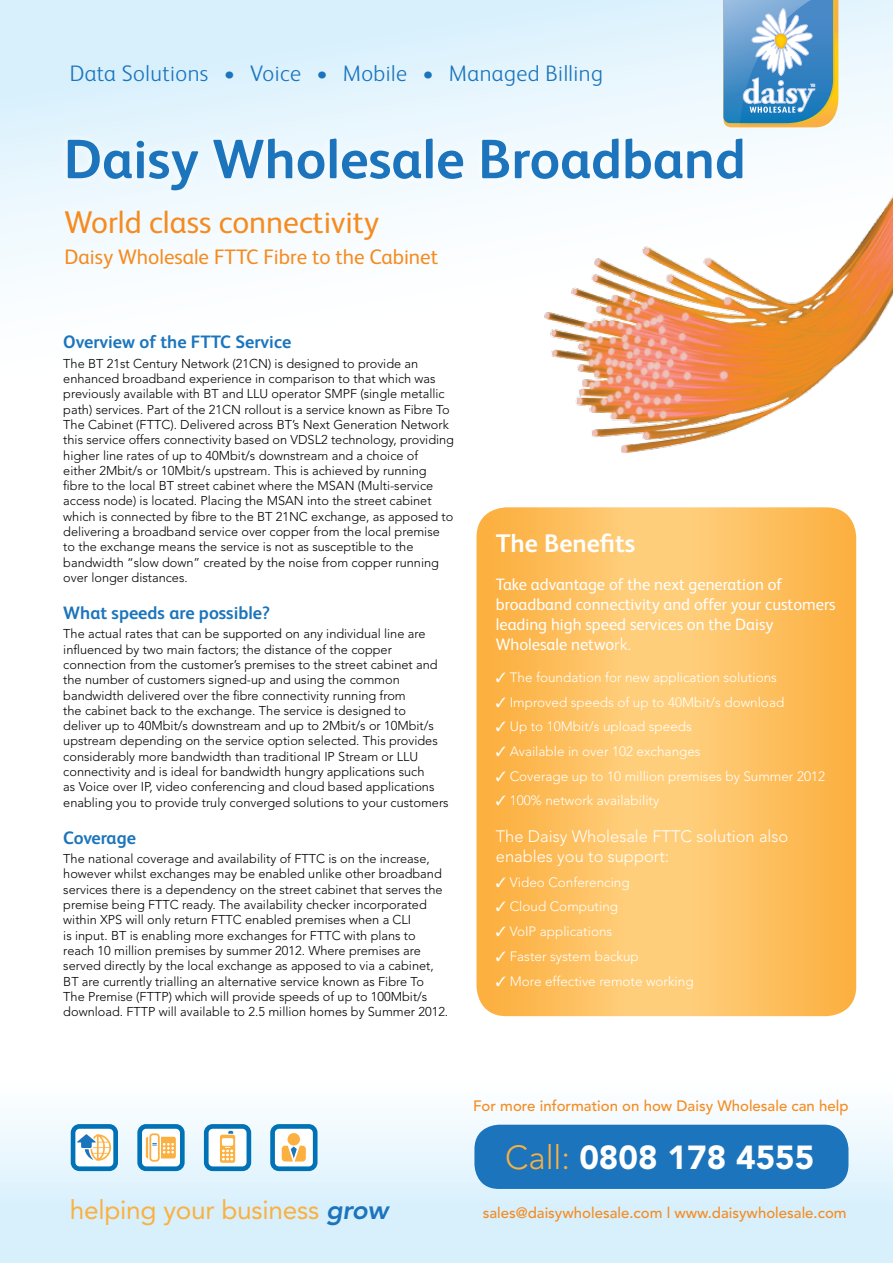
<style>
.page{position:relative;width:893px;height:1263px;background:#fff}
.page>*{position:absolute;margin:0;border:0;box-sizing:border-box;transform-origin:0 0}
.t1{font:700 55.5px "FS Albert Alt";color:#1c75bc}
.t2{font:900 33.15px "Avenir LT Std";color:#fff}
.t3{font:31.5px "FS Albert Alt";color:#f68b1f}
.t4{font:26.25px "Avenir";letter-spacing:-.01em;color:#fbb040}
.t5{font:700 25.5px "FS Albert Alt";color:#fff}
.t6{font:300 22.5px "FS Albert Alt";letter-spacing:.02em;color:#1c75bc}
.t7{font:21px "FS Albert Alt";color:#f68b1f}
.t8{font:700 18px "FS Albert Alt";color:#1c75bc}
.t9{font:16.5px/19.8px "FS Albert Alt";color:#fff}
.t10{font:300 16.5px/19.8px "Avenir LT Std";color:#fff}
.t11{font:500 15px "Avenir LT Std";color:#f68b1f}
.t12{font:300 13.5px "Avenir LT Std";color:#fff}
.t13{font:300 12.75px/15.3px "Avenir LT Std";color:#000}
.s1{font-family:"Avenir LT Std";font-weight:300}
.s2{font-weight:800;font-style:italic;color:#1c75bc}
.s3{font-weight:300;color:#fbb040}
</style>
<div class="page">
<div style="left:0;top:0;width:893px;height:502px;background:linear-gradient(to bottom,#dff3fd,#fff)"></div>
<div style="left:0;top:894px;width:893px;height:369px;background:linear-gradient(to bottom,#fff,#daf1fc)"></div>
<div style="left:58px;top:129px;width:694px;height:69px;background:#f2fafe"></div>
<div style="left:474px;top:1125px;width:374px;height:64px;background:#1c75bc;border-radius:24px"></div>
<div style="left:73px;top:1126px;width:43px;height:43px;background:#fff;border-radius:6px"></div>
<div style="left:71px;top:1124px;width:47px;height:47px;border:5px solid #0072b5;border-radius:6px"></div>
<div style="left:140px;top:1126px;width:42px;height:43px;background:#fff;border-radius:6px"></div>
<div style="left:137px;top:1124px;width:48px;height:47px;border:5px solid #0072b5;border-radius:6px"></div>
<div style="left:273px;top:1126px;width:42px;height:43px;background:#fff;border-radius:6px"></div>
<div style="left:270px;top:1124px;width:47px;height:47px;border:5px solid #0072b5;border-radius:6px"></div>
<div style="left:206px;top:1126px;width:43px;height:43px;background:#fff;border-radius:6px"></div>
<div style="left:204px;top:1124px;width:47px;height:47px;border:5px solid #0072b5;border-radius:6px"></div>
<svg style="left:77px;top:1134px;width:34px;height:27px"></svg>
<svg style="left:146px;top:1133px;width:30px;height:29px"></svg>
<svg style="left:220px;top:1131px;width:15px;height:32px"></svg>
<div style="left:288px;top:1133px;width:12px;height:12px;background:#fbb040;border-radius:50%"></div>
<svg style="left:282px;top:1146px;width:24px;height:15px"></svg>
<svg style="left:723px;top:0;width:117px;height:131px;background:#81a9c1"></svg>
<svg style="left:476px;top:507px;width:380px;height:509px;background:#fdc061"></svg>
<img style="left:516px;top:187px;width:377px;height:294px">
<h3 class="t6" style="left:70px;top:60px;width:535px">Data Solutions • Voice • Mobile • Managed Billing</h3>
<h1 class="t1" style="left:64px;top:127px;width:684px">Daisy Wholesale Broadband</h1>
<h3 class="t3" style="left:65px;top:204px;width:316px">World class connectivity</h3>
<h3 class="t7" style="left:65px;top:245px;width:375px">Daisy Wholesale FTTC Fibre to the Cabinet</h3>
<h3 class="t8" style="left:63px;top:331px;width:229px">Overview of the FTTC Service</h3>
<p class="t13" style="left:63px;top:356px;width:392px">The BT 21st Century Network (21CN) is designed to provide an enhanced broadband experience in comparison to that which was previously available with BT and LLU operator SMPF (single metallic path) services. Part of the 21CN rollout is a service known as Fibre To The Cabinet (FTTC). Delivered across BT’s Next Generation Network this service offers connectivity based on VDSL2 technology, providing higher line rates of up to 40Mbit/s downstream and a choice of either 2Mbit/s or 10Mbit/s upstream. This is achieved by running fibre to the local BT street cabinet where the MSAN (Multi-service access node) is located. Placing the MSAN into the street cabinet which is connected by fibre to the BT 21NC exchange, as apposed to delivering a broadband service over copper from the local premise to the exchange means the service is not as susceptible to the bandwidth “slow down” created by the noise from copper running over longer distances.</p>
<h3 class="t8" style="left:63px;top:602px;width:208px">What speeds are possible?</h3>
<p class="t13" style="left:63px;top:626px;width:387px">The actual rates that can be supported on any individual line are influenced by two main factors; the distance of the copper connection from the customer’s premises to the street cabinet and the number of customers signed-up and using the common bandwidth delivered over the fibre connectivity running from<br>the cabinet back to the exchange. The service is designed to<br>deliver up to 40Mbit/s downstream and up to 2Mbit/s or 10Mbit/s upstream depending on the service option selected. This provides considerably more bandwidth than traditional IP Stream or LLU connectivity and is ideal for bandwidth hungry applications such<br>as Voice over IP, video conferencing and cloud based applications enabling you to provide truly converged solutions to your customers</p>
<h3 class="t8" style="left:63px;top:827px;width:74px">Coverage</h3>
<p class="t13" style="left:63px;top:851px;width:386px">The national coverage and availability of FTTC is on the increase, however whilst exchanges may be enabled unlike other broadband services there is a dependency on the street cabinet that serves the premise being FTTC ready. The availability checker incorporated within XPS will only return FTTC enabled premises when a CLI<br>is input. BT is enabling more exchanges for FTTC with plans to reach 10 million premises by summer 2012. Where premises are served directly by the local exchange as apposed to via a cabinet, BT are currently trialling an alternative service known as Fibre To The Premise (FTTP) which will provide speeds of up to 100Mbit/s download. FTTP will available to 2.5 million homes by Summer 2012.</p>
<h3 class="t5" style="left:496px;top:529px;width:141px">The Benefits</h3>
<p class="t9" style="left:496px;top:574px;width:341px">Take advantage of the next generation of broadband connectivity and offer your customers leading high speed services on the Daisy Wholesale netwo<span class="s1">rk.</span></p>
<p class="t12" style="left:496px;top:669px;width:283px">✓ The foundation for new application solutions</p>
<p class="t12" style="left:496px;top:694px;width:290px">✓ Improved speeds of up to 40Mbit/s download</p>
<p class="t12" style="left:496px;top:719px;width:198px">✓ Up to 10Mbit/s upload speeds</p>
<p class="t12" style="left:496px;top:743px;width:206px">✓ Available in over 102 exchanges</p>
<p class="t12" style="left:496px;top:768px;width:331px">✓ Coverage up to 10 million premises by Summer 2012</p>
<p class="t12" style="left:496px;top:793px;width:165px">✓ 100% network availability</p>
<p class="t10" style="left:496px;top:827px;width:294px">The Daisy Wholesale FTTC solution also enables you to support:</p>
<p class="t12" style="left:496px;top:874px;width:135px">✓ Video Conferencing</p>
<p class="t12" style="left:496px;top:899px;width:124px">✓ Cloud Computing</p>
<p class="t12" style="left:496px;top:923px;width:118px">✓ VoIP applications</p>
<p class="t12" style="left:496px;top:948px;width:144px">✓ Faster system backup</p>
<p class="t12" style="left:496px;top:973px;width:199px">✓ More effective remote working</p>
<h3 class="t4" style="left:70px;top:1194px;width:320px">helping your business <span class="s2">grow</span></h3>
<p class="t11" style="left:473px;top:1097px;width:377px">For more information on how Daisy Wholesale can help</p>
<h2 class="t2" style="left:505px;top:1138px;width:311px"><span class="s3">Call:</span> 0808 178 4555</h2>
<p class="t11" style="left:483px;top:1204px;width:366px">sales@daisywholesale.com l www.daisywholesale.com</p>
</div>
